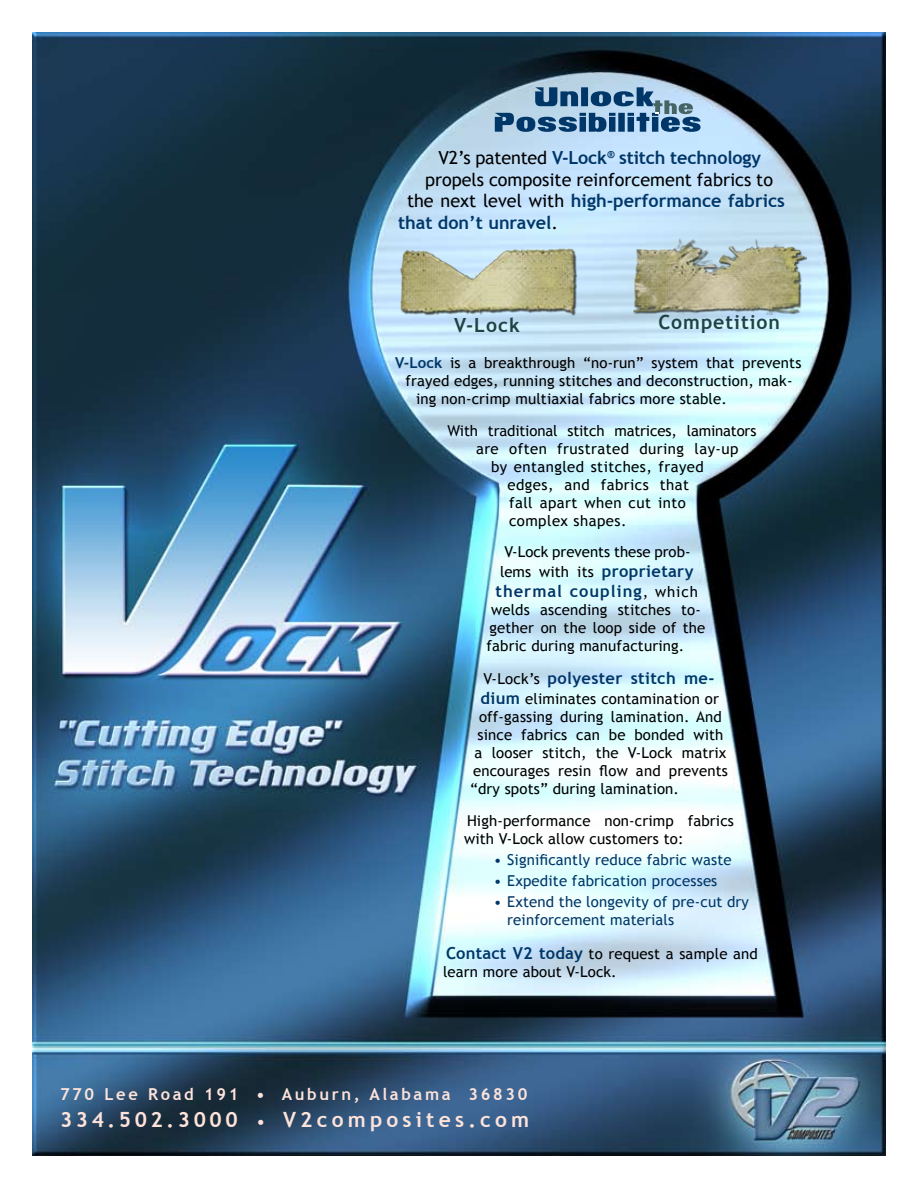
<style>
.page{position:relative;width:918px;height:1188px;background:#fff}
.page>*{position:absolute;margin:0;border:0;box-sizing:border-box;transform-origin:0 0}
.t1{font:700 21px "Trebuchet MS";letter-spacing:.2em;color:#fde3da}
.t2{font:700 19.5px "Trebuchet MS";letter-spacing:.05em;color:#1e4343}
.t3{font:700 18px "Trebuchet MS";color:#003768}
.t4{font:18px "Trebuchet MS";color:#000}
.t5{font:700 16.5px "Trebuchet MS";letter-spacing:.16em;color:#fde3da}
.t6{font:700 16.5px "Trebuchet MS";letter-spacing:.02em;color:#003768}
.t7{font:700 16.5px "Trebuchet MS";letter-spacing:.06em;color:#003768}
.t8{font:15px/18px "Trebuchet MS";letter-spacing:.01em;color:#000}
.t9{font:15px/18px "Trebuchet MS";letter-spacing:.01em;color:#003768}
.t10{font:15px "Trebuchet MS";letter-spacing:.03em;color:#000}
.t11{font:15px "Trebuchet MS";letter-spacing:-.01em;color:#000}
.s1{font-weight:400;color:#000}
.s2{font-weight:700;color:#003768}
.s3{font-weight:700;font-size:16.5px;color:#003768}
.s4{font-weight:400;font-size:15px;color:#000}
.s5{font-size:16.5px}
</style>
<div class="page">
<img style="left:32px;top:32px;width:854px;height:1124px">
<svg style="left:495px;top:87px;width:206px;height:45px"></svg>
<img style="left:394px;top:247px;width:186px;height:69px">
<img style="left:632px;top:239px;width:174px;height:75px">
<p class="t3" style="left:439px;top:146px;width:324px"><span class="s1">V2’s patented</span> V-Lock<sup>®</sup> stitch technology</p>
<p class="t4" style="left:425px;top:169px;width:349px">propels composite reinforcement fabrics to</p>
<p class="t3" style="left:407px;top:190px;width:380px"><span class="s1">the next level with</span> high-performance fabrics</p>
<p class="t3" style="left:398px;top:211px;width:162px">that don’t unravel<span class="s1">.</span></p>
<h2 class="t2" style="left:454px;top:313px;width:67px">V-Lock</h2>
<h2 class="t2" style="left:658px;top:310px;width:123px">Competition</h2>
<p class="t8" style="left:395px;top:354px;width:408px"><span class="s2">V-Lock</span> is a breakthrough “no-run” system that prevents</p>
<p class="t8" style="left:406px;top:372px;width:388px">frayed edges, running stitches and deconstruction, mak-</p>
<p class="t8" style="left:416px;top:390px;width:312px">ing non-crimp multiaxial fabrics more stable.</p>
<p class="t11" style="left:448px;top:422px;width:310px">With traditional stitch matrices, laminators</p>
<p class="t10" style="left:476px;top:440px;width:264px">are often frustrated during lay-up</p>
<p class="t10" style="left:491px;top:458px;width:214px">by entangled stitches, frayed</p>
<p class="t10" style="left:508px;top:476px;width:183px">edges, and fabrics that</p>
<p class="t10" style="left:509px;top:494px;width:178px">fall apart when cut into</p>
<p class="t10" style="left:509px;top:512px;width:119px">complex shapes.</p>
<p class="t8" style="left:500px;top:542px;width:195px;line-height:19.8px;text-align:center">V-Lock prevents these prob&shy;lems with its <span class="s3">proprietary</span></p>
<p class="t7" style="left:496px;top:581px;width:204px">thermal coupling<span class="s4">, which</span></p>
<p class="t8" style="left:487px;top:601px;width:220px;text-indent:4px">welds ascending stitches to&shy;gether on the loop side of the fabric during manufacturing.</p>
<p class="t6" style="left:484px;top:668px;width:232px"><span class="s4">V-Lock’s</span> polyester stitch me-</p>
<p class="t8" style="left:481px;top:690px;width:240px"><span class="s3">dium</span> eliminates contamination or</p>
<p class="t8" style="left:479px;top:708px;width:244px">off-gassing during lamination. And</p>
<p class="t8" style="left:478px;top:726px;width:247px">since fabrics can be bonded with</p>
<p class="t8" style="left:475px;top:744px;width:253px">a looser stitch, the V-Lock matrix</p>
<p class="t8" style="left:473px;top:762px;width:256px">encourages resin flow and prevents</p>
<p class="t8" style="left:470px;top:780px;width:211px">“dry spots” during lamination.</p>
<p class="t8" style="left:464px;top:812px;width:271px">High-performance non-crimp fabrics with V-Lock allow customers to:</p>
<p class="t9" style="left:494px;top:851px;width:239px">• Significantly reduce fabric waste</p>
<p class="t9" style="left:494px;top:872px;width:225px">• Expedite fabrication processes</p>
<p class="t9" style="left:507px;top:893px;width:243px;text-indent:-14px">• Extend the longevity of pre-cut dry reinforcement materials</p>
<p class="t8" style="left:443px;top:945px;width:316px"><span class="s3">Contact V2 today</span> to request a sample and learn more about V-Lock.</p>
<p class="t5" style="left:60px;top:1084px;width:469px">770 Lee Road 191 • Auburn, Alabama 36830</p>
<h1 class="t1" style="left:60px;top:1107px;width:471px">334.502.3000 <span class="s5">•</span> V2composites.com</h1>
</div>
